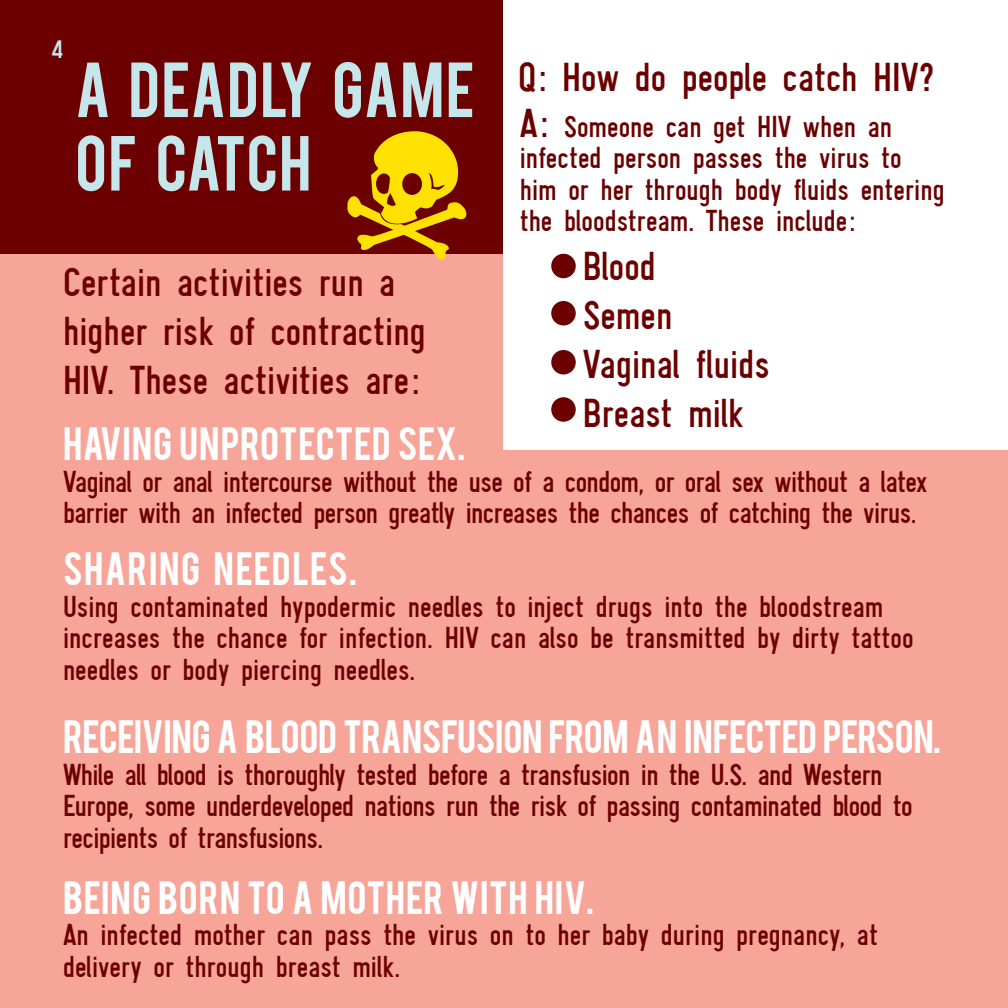
<style>
.page{position:relative;width:1008px;height:1008px;background:#fff}
.page>*{position:absolute;margin:0;border:0;box-sizing:border-box;transform-origin:0 0}
.t1{font:61.25px/73.5px "Bebas";letter-spacing:.02em;color:#c5e7ec}
.t2{font:42px/49px "Gliscor Gothic";color:#6c0000}
.t3{font:36.75px "Bebas";color:#fff}
.t4{font:36.75px "Bebas";letter-spacing:.02em;color:#fff}
.t5{font:36.75px "Bebas";letter-spacing:.04em;color:#fff}
.t6{font:31.5px/31.5px "Gliscor Gothic";letter-spacing:-.005em;color:#6c0000}
.t7{font:26.25px "Gliscor Gothic";color:#c5e7ec}
</style>
<div class="page">
<div style="left:0;top:249px;width:1008px;height:759px;background:#f7a499"></div>
<div style="left:0;top:0;width:504px;height:254px;background:#6c0000"></div>
<div style="left:503px;top:0;width:505px;height:450px;background:#fff"></div>
<div style="left:551px;top:254px;width:25px;height:24px;background:#6c0000;border-radius:50%"></div>
<div style="left:551px;top:350px;width:25px;height:24px;background:#6c0000;border-radius:50%"></div>
<div style="left:551px;top:301px;width:25px;height:25px;background:#6c0000;border-radius:50%"></div>
<div style="left:551px;top:397px;width:25px;height:25px;background:#6c0000;border-radius:50%"></div>
<svg style="left:347px;top:131px;width:120px;height:129px"></svg>
<p class="t7" style="left:52px;top:33px;width:13px">4</p>
<h2 class="t1" style="left:75px;top:49px;width:401px">A DEADLY GAME<br>OF CATCH</h2>
<p class="t2" style="left:518px;top:52px;width:417px">Q: How do people catch HIV?</p>
<p class="t2" style="left:520px;top:98px;width:30px">A:</p>
<p class="t6" style="left:520px;top:110px;width:426px;text-indent:44px">Someone can get HIV when an infected person passes the virus to him or her through body fluids entering the bloodstream. These include:</p>
<p class="t2" style="left:583px;top:241px;width:75px">Blood</p>
<p class="t2" style="left:583px;top:290px;width:91px">Semen</p>
<p class="t2" style="left:583px;top:340px;width:189px">Vaginal fluids</p>
<p class="t2" style="left:583px;top:389px;width:162px">Breast milk</p>
<p class="t2" style="left:63px;top:257px;width:364px">Certain activities run a higher risk of contracting<br>HIV. These activities are:</p>
<h3 class="t3" style="left:63px;top:417px;width:404px">HAVING UNPROTECTED SEX.</h3>
<p class="t6" style="left:63px;top:466px;width:866px">Vaginal or anal intercourse without the use of a condom, or oral sex without a latex barrier with an infected person greatly increases the chances of catching the virus.</p>
<h3 class="t5" style="left:63px;top:542px;width:296px">SHARING NEEDLES.</h3>
<p class="t6" style="left:63px;top:590px;width:852px">Using contaminated hypodermic needles to inject drugs into the bloodstream increases the chance for infection. HIV can also be transmitted by dirty tattoo needles or body piercing needles.</p>
<h3 class="t3" style="left:63px;top:710px;width:880px">RECEIVING A BLOOD TRANSFUSION FROM AN INFECTED PERSON.</h3>
<p class="t6" style="left:63px;top:758px;width:851px">While all blood is thoroughly tested before a transfusion in the U.S. and Western<br>Europe, some underdeveloped nations run the risk of passing contaminated blood to recipients of transfusions.</p>
<h3 class="t4" style="left:63px;top:870px;width:533px">BEING BORN TO A MOTHER WITH HIV.</h3>
<p class="t6" style="left:63px;top:919px;width:817px">An infected mother can pass the virus on to her baby during pregnancy, at delivery or through breast milk.</p>
</div>
